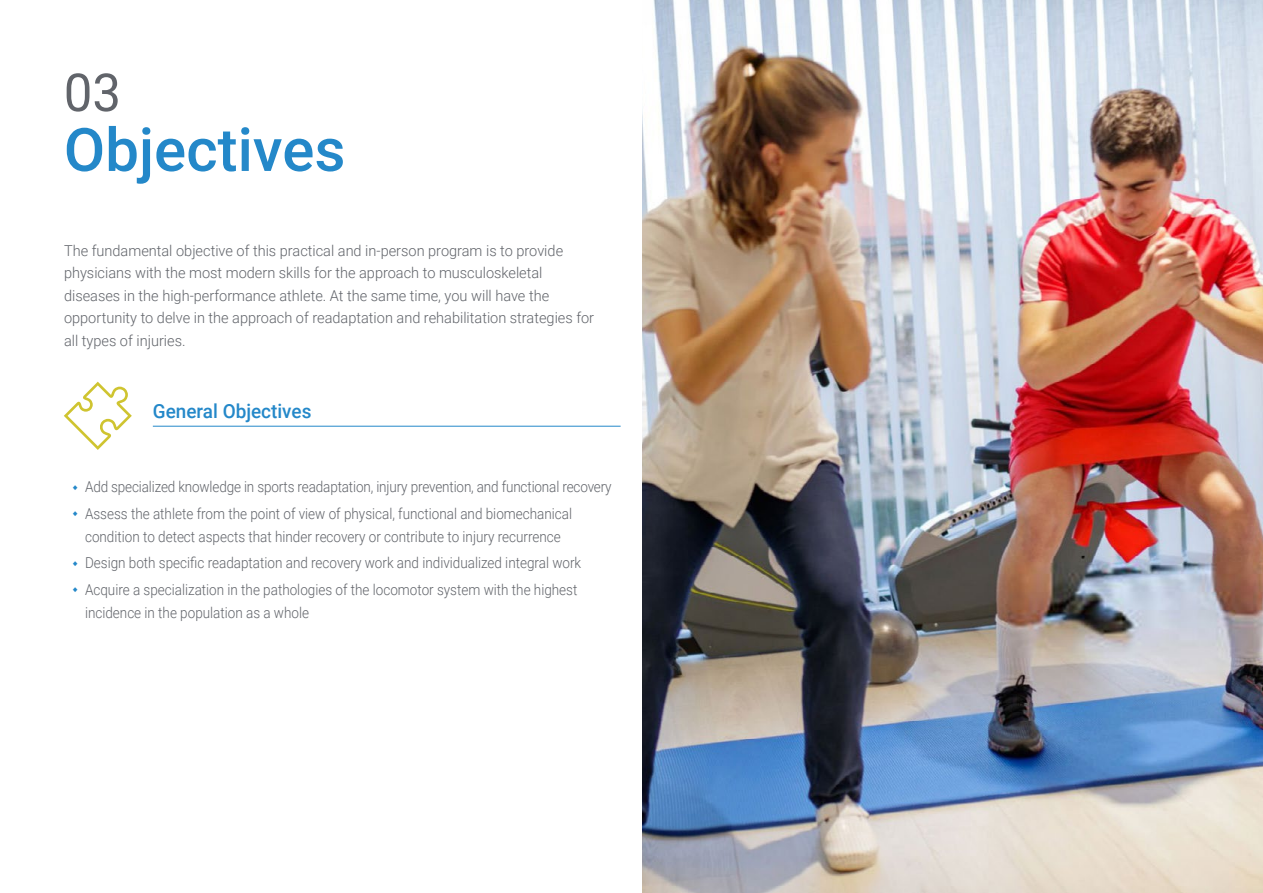
<style>
.page{position:relative;width:1263px;height:893px;background:#fff}
.page>*{position:absolute;margin:0;border:0;box-sizing:border-box;transform-origin:0 0}
.t1{font:500 60px "Roboto";color:#2488c9}
.t2{font:52.5px "Roboto";color:#61646a}
.t3{font:500 19.5px "Roboto";color:#2488c9}
.t4{font:300 15px/26.7px "Roboto";color:#61646a;scale:.9 1}
.t5{font:300 15px/22.5px "Roboto";color:#61646a}
</style>
<div class="page">
<img style="left:642px;top:0;width:621px;height:893px">
<hr style="left:153px;top:426px;width:468px;height:1px;background:#2488c9">
<svg style="left:64px;top:382px;width:68px;height:68px"></svg>
<h2 class="t2" style="left:64px;top:56px;width:59px">03</h2>
<h1 class="t1" style="left:64px;top:108px;width:283px">Objectives</h1>
<p class="t5" style="left:64px;top:239px;width:532px">The fundamental objective of this practical and in-person program is to provide physicians with the most modern skills for the approach to musculoskeletal diseases in the high-performance athlete. At the same time, you will have the opportunity to delve in the approach of readaptation and rehabilitation strategies for all types of injuries.</p>
<h3 class="t3" style="left:153px;top:397px;width:160px">General Objectives</h3>
<p class="t4" style="left:85px;top:473px;width:587px">Add specialized knowledge in sports readaptation, injury prevention, and functional recovery<br>Assess the athlete from the point of view of physical, functional and biomechanical</p>
<p class="t4" style="left:85px;top:522px;width:553px">condition to detect aspects that hinder recovery or contribute to injury recurrence<br>Design both specific readaptation and recovery work and individualized integral work<br>Acquire a specialization in the pathologies of the locomotor system with the highest</p>
<p class="t4" style="left:85px;top:598px;width:250px">incidence in the population as a whole</p>
</div>
